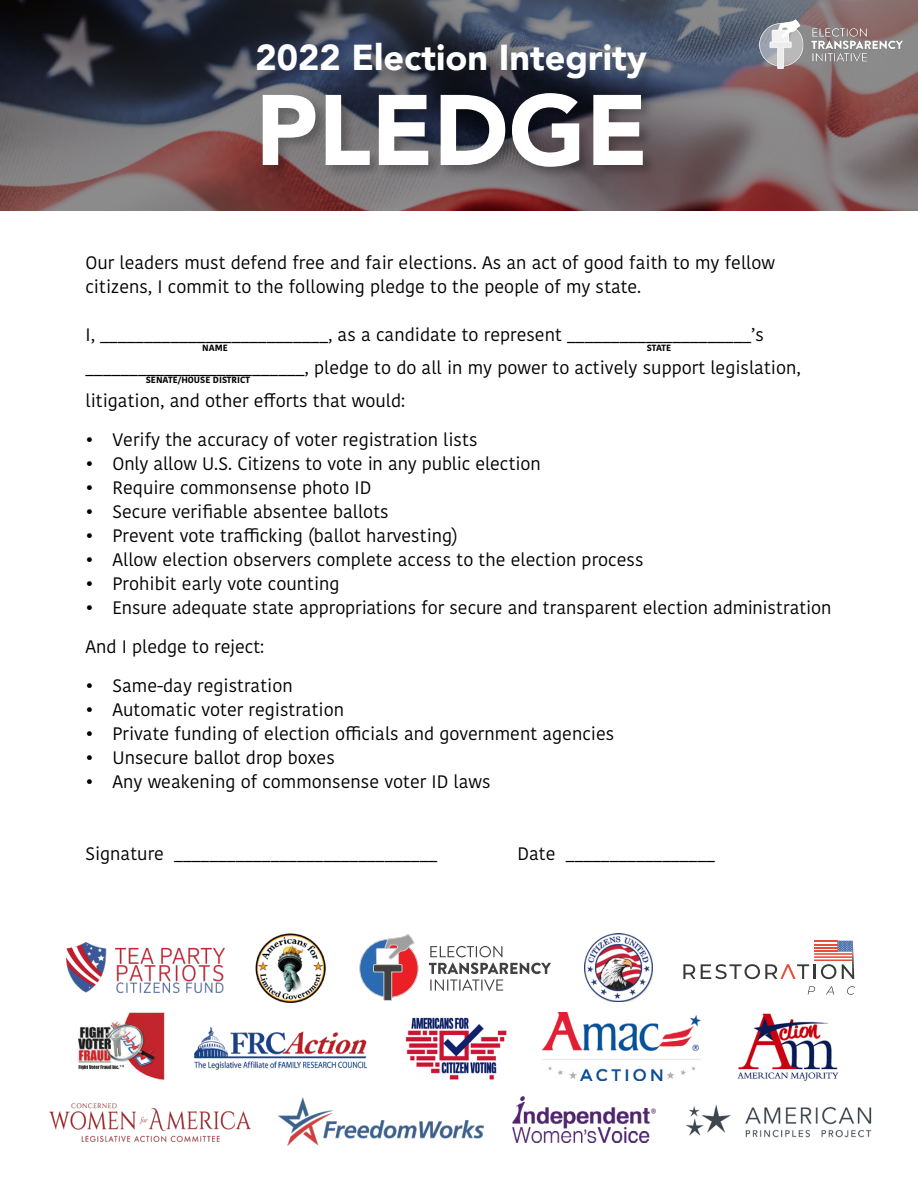
<style>
.page{position:relative;width:918px;height:1188px;background:#fff}
.page>*{position:absolute;margin:0;border:0;box-sizing:border-box;transform-origin:0 0}
.t1{font:900 99px "Avenir";color:#fff}
.t2{font:900 36px "Avenir";color:#fff}
.t3{font:18px/33px "Kohinoor Bangla";color:#000}
.t4{font:700 9px "Kohinoor Bangla";color:#000}
</style>
<div class="page">
<img style="left:0;top:0;width:918px;height:211px">
<div style="left:256px;top:41px;width:404px;height:52px;background:#000;opacity:.25"></div>
<div style="left:261px;top:91px;width:396px;height:90px;background:#000;opacity:.25"></div>
<div style="left:360px;top:939px;width:58px;height:58px;background:#2a6bb4;border-radius:50%"></div>
<svg style="left:373px;top:934px;width:46px;height:67px"></svg>
<svg style="left:430px;top:946px;width:72px;height:11px"></svg>
<svg style="left:429px;top:963px;width:122px;height:28px"></svg>
<img style="left:405px;top:1017px;width:102px;height:63px">
<img style="left:255px;top:934px;width:71px;height:68px">
<img style="left:738px;top:1013px;width:101px;height:68px">
<img style="left:543px;top:1013px;width:158px;height:68px">
<img style="left:585px;top:934px;width:68px;height:68px">
<img style="left:49px;top:1104px;width:201px;height:38px">
<img style="left:279px;top:1098px;width:205px;height:48px">
<img style="left:78px;top:1013px;width:87px;height:68px">
<img style="left:513px;top:1096px;width:143px;height:46px">
<svg style="left:683px;top:964px;width:12px;height:15px"></svg>
<svg style="left:701px;top:941px;width:153px;height:38px"></svg>
<hr style="left:814px;top:947px;width:23px;height:2px;background:#e54d38">
<hr style="left:814px;top:950px;width:23px;height:2px;background:#e54d38">
<hr style="left:814px;top:953px;width:38px;height:2px;background:#e54d38">
<hr style="left:814px;top:956px;width:38px;height:2px;background:#e54d38">
<hr style="left:814px;top:959px;width:38px;height:2px;background:#e54d38">
<svg style="left:808px;top:986px;width:7px;height:9px"></svg>
<svg style="left:826px;top:986px;width:8px;height:9px"></svg>
<svg style="left:847px;top:986px;width:8px;height:9px"></svg>
<img style="left:67px;top:942px;width:157px;height:51px">
<img style="left:686px;top:1104px;width:186px;height:34px">
<img style="left:195px;top:1027px;width:172px;height:43px">
<img style="left:760px;top:19px;width:142px;height:50px">
<h2 class="t2" style="left:256px;top:27px;width:393px">2022 Election Integrity</h2>
<h1 class="t1" style="left:256px;top:46px;width:394px">PLEDGE</h1>
<p class="t3" style="left:86px;top:250px;width:691px;line-height:24px">Our leaders must defend free and fair elections. As an act of good faith to my fellow citizens, I commit to the following pledge to the people of my state.</p>
<p class="t3" style="left:86px;top:318px;width:717px">I, __________________________, as a candidate to represent _____________________’s _________________________, pledge to do all in my power to actively support legislation, litigation, and other efforts that would:</p>
<p class="t3" style="left:86px;top:423px;width:394px">• Verify the accuracy of voter registration lists</p>
<p class="t3" style="left:86px;top:447px;width:457px">• Only allow U.S. Citizens to vote in any public election</p>
<p class="t3" style="left:86px;top:471px;width:287px">• Require commonsense photo ID</p>
<p class="t3" style="left:86px;top:495px;width:305px">• Secure verifiable absentee ballots</p>
<p class="t3" style="left:86px;top:519px;width:374px">• Prevent vote trafficking (ballot harvesting)</p>
<p class="t3" style="left:86px;top:543px;width:560px">• Allow election observers complete access to the election process</p>
<p class="t3" style="left:86px;top:567px;width:256px">• Prohibit early vote counting</p>
<p class="t3" style="left:86px;top:588px;width:747px;line-height:39px">• Ensure adequate state appropriations for secure and transparent election administration<br>And I pledge to reject:</p>
<p class="t3" style="left:86px;top:669px;width:209px">• Same-day registration</p>
<p class="t3" style="left:86px;top:693px;width:260px">• Automatic voter registration</p>
<p class="t3" style="left:86px;top:717px;width:530px">• Private funding of election officials and government agencies</p>
<p class="t3" style="left:86px;top:741px;width:251px">• Unsecure ballot drop boxes</p>
<p class="t3" style="left:86px;top:765px;width:407px">• Any weakening of commonsense voter ID laws</p>
<p class="t4" style="left:202px;top:340px;width:27px">NAME</p>
<p class="t4" style="left:647px;top:340px;width:26px">STATE</p>
<p class="t4" style="left:146px;top:372px;width:106px">SENATE/HOUSE DISTRICT</p>
<p class="t3" style="left:86px;top:837px;width:353px">Signature ______________________________</p>
<p class="t3" style="left:518px;top:837px;width:199px">Date _________________</p>
</div>
